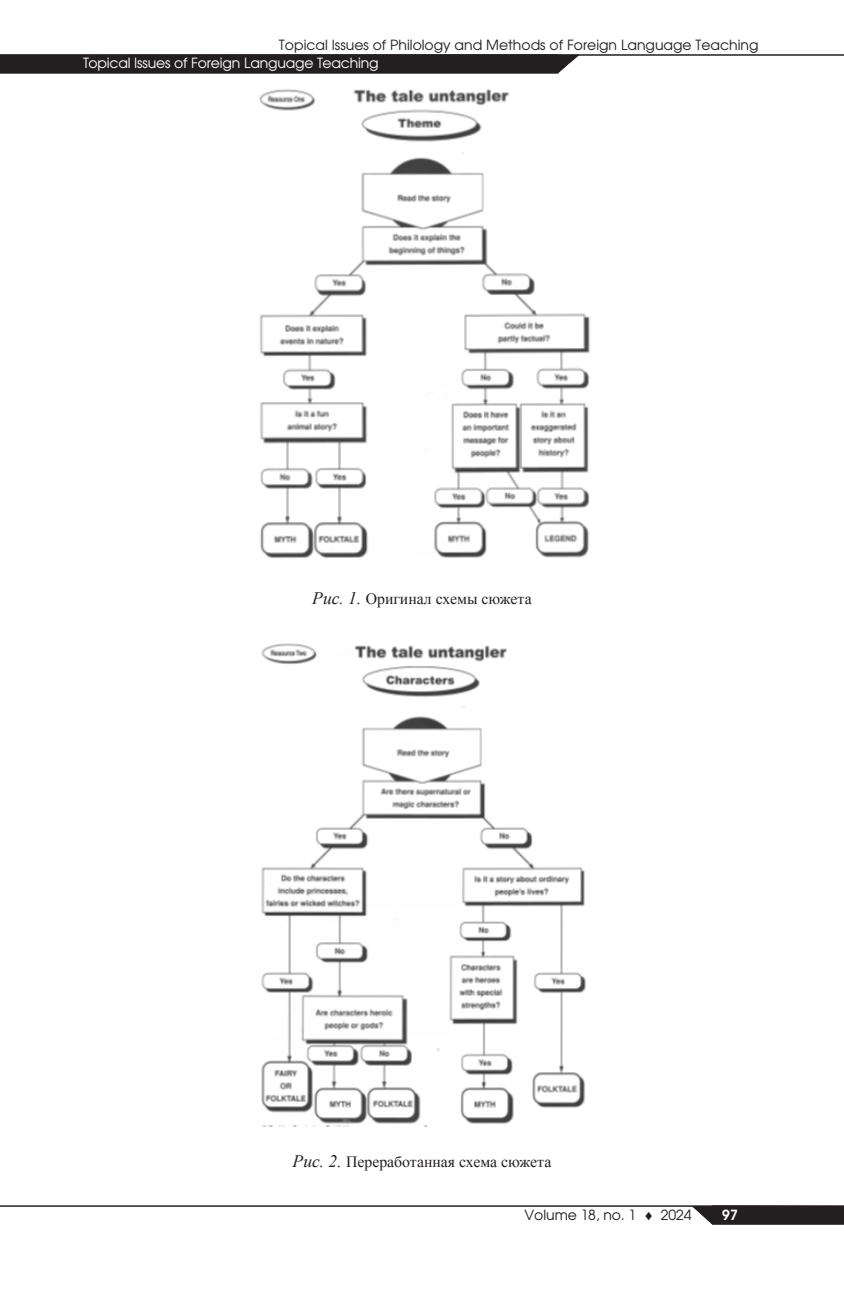
<style>
.page{position:relative;width:844px;height:1290px;background:#fff}
.page>*{position:absolute;margin:0;border:0;box-sizing:border-box;transform-origin:0 0}
.рис_1_столбик{font:15.75px "Times New Roman";color:#231f20}
.t1{font:14px "AG Avalanche C";color:#231f20}
.t2{font:14px "AG Avalanche C";letter-spacing:-.01em;color:#fff}
.t3{font:700 14px "AG Avalanche C";color:#fff}
.s1{font-style:italic;font-size:17.5px}
</style>
<div class="page">
<hr style="left:0;top:1205px;width:843px;height:1px;background:#231f20">
<div style="left:712px;top:1206px;width:131px;height:18px;background:#231f20"></div>
<div style="left:712px;top:1205px;width:131px;height:19px;border:1px solid #231f20"></div>
<svg style="left:690px;top:1205px;width:23px;height:20px"></svg>
<hr style="left:0;top:55px;width:843px;height:1px;background:#231f20">
<div style="left:1px;top:55px;width:556px;height:18px;background:#231f20"></div>
<svg style="left:556px;top:54px;width:24px;height:20px"></svg>
<img style="left:259px;top:89px;width:331px;height:469px">
<img style="left:261px;top:643px;width:325px;height:483px">
<p class="t1" style="left:279px;top:36px;width:481px">Topical Issues of Philology and Methods of Foreign Language Teaching</p>
<p class="t2" style="left:191px;top:53px;width:61px">Philology</p>
<p class="t2" style="left:83px;top:54px;width:297px">Topical Issues of Foreign Language Teaching</p>
<p class="рис_1_столбик" style="left:312px;top:589px;width:221px"><span class="s1">Рис. 1.</span> Оригинал схемы сюжета</p>
<p class="рис_1_столбик" style="left:292px;top:1151px;width:260px"><span class="s1">Рис. 2.</span> Переработанная схема сюжета</p>
<p class="t1" style="left:524px;top:1206px;width:169px">Volume 18, no. 1 ♦ 2024</p>
<p class="t3" style="left:722px;top:1206px;width:17px">97</p>
</div>
